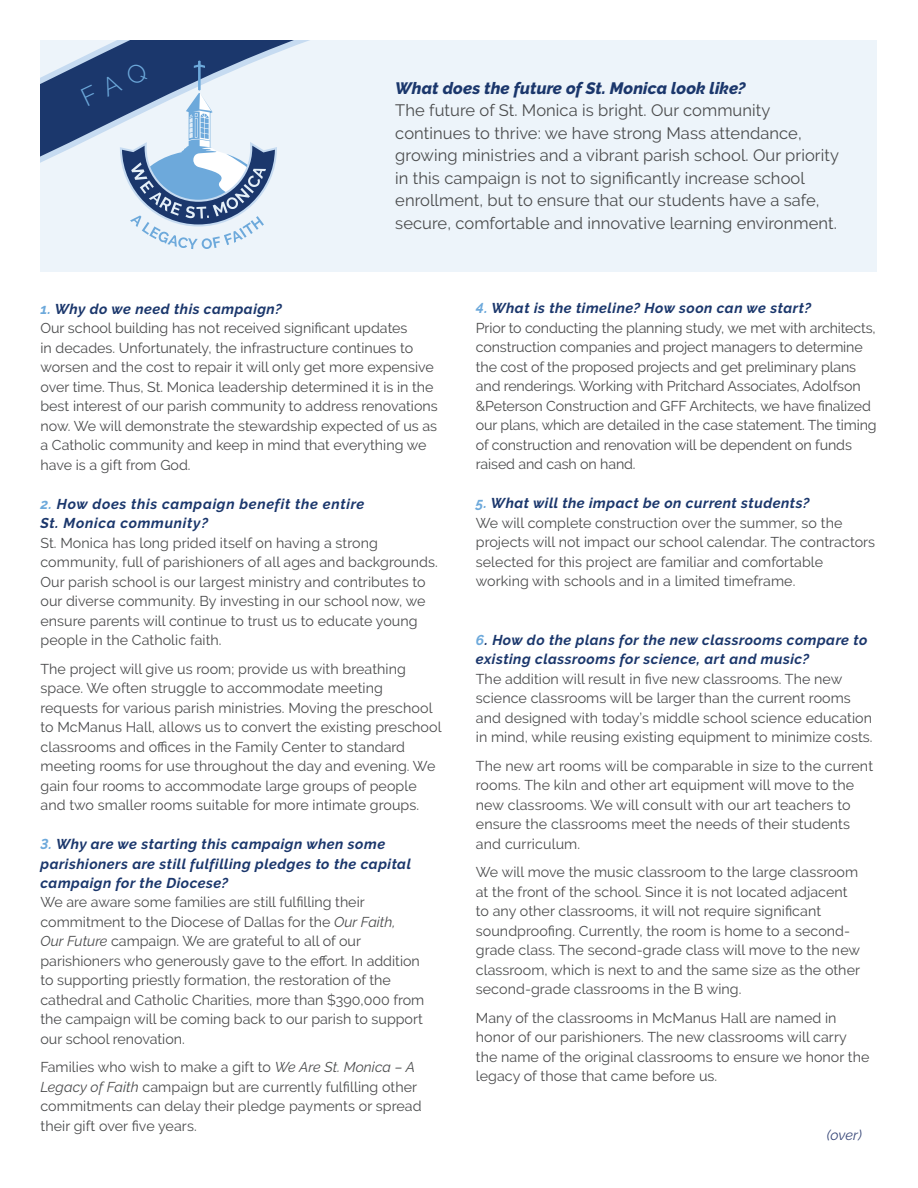
<style>
.page{position:relative;width:918px;height:1188px;background:#fff}
.page>*{position:absolute;margin:0;border:0;box-sizing:border-box;transform-origin:0 0}
.t1{font:16.5px/22.5px "Raleway";letter-spacing:.005em;color:#4b4c4d}
.t2{font:italic 800 16.5px "Raleway";letter-spacing:.005em;color:#1b376c}
.t3{font:14.25px/19.5px "Raleway";letter-spacing:.005em;color:#4b4c4d}
.t4{font:italic 700 14.25px/19.5px "Raleway";letter-spacing:.035em;color:#1b376c}
.t5{font:italic 14.25px "Raleway";color:#3b4a7a}
.s1{font-weight:700;font-style:italic;color:#6da9db}
.s2{font-weight:700;font-style:italic;color:#1b376c}
.s3{color:#6da9db}
.s4{font-style:italic}
</style>
<div class="page">
<div style="left:40px;top:40px;width:838px;height:232px;background:#edf4fa"></div>
<svg style="left:40px;top:40px;width:270px;height:123px"></svg>
<svg style="left:81px;top:60px;width:196px;height:189px"></svg>
<p class="t2" style="left:395px;top:79px;width:352px">What does the future of St. Monica look like?</p>
<p class="t1" style="left:395px;top:99px;width:445px">The future of St. Monica is bright. Our community continues to thrive: we have strong Mass attendance, growing ministries and a vibrant parish school. Our priority in this campaign is not to significantly increase school enrollment, but to ensure that our students have a safe, secure, comfortable and innovative learning environment.</p>
<p class="t3" style="left:40px;top:299px;width:399px"><span class="s1">1.</span> <span class="s2">Why do we need this campaign?<br></span>Our school building has not received significant updates<br>in decades. Unfortunately, the infrastructure continues to worsen and the cost to repair it will only get more expensive over time. Thus, St. Monica leadership determined it is in the best interest of our parish community to address renovations now. We will demonstrate the stewardship expected of us as a Catholic community and keep in mind that everything we have is a gift from God.</p>
<p class="t4" style="left:40px;top:494px;width:325px"><span class="s3">2.</span> How does this campaign benefit the entire<br>St. Monica community?</p>
<p class="t3" style="left:40px;top:533px;width:399px">St. Monica has long prided itself on having a strong community, full of parishioners of all ages and backgrounds.<br>Our parish school is our largest ministry and contributes to our diverse community. By investing in our school now, we ensure parents will continue to trust us to educate young people in the Catholic faith.</p>
<p class="t3" style="left:40px;top:659px;width:403px">The project will give us room; provide us with breathing space. We often struggle to accommodate meeting requests for various parish ministries. Moving the preschool to McManus Hall, allows us to convert the existing preschool classrooms and offices in the Family Center to standard meeting rooms for use throughout the day and evening. We gain four rooms to accommodate large groups of people and two smaller rooms suitable for more intimate groups.</p>
<p class="t4" style="left:40px;top:834px;width:372px"><span class="s3">3.</span> Why are we starting this campaign when some parishioners are still fulfilling pledges to the capital campaign for the Diocese?</p>
<p class="t3" style="left:40px;top:893px;width:385px">We are aware some families are still fulfilling their commitment to the Diocese of Dallas for the <span class="s4">Our Faith,<br>Our Future</span> campaign. We are grateful to all of our parishioners who generously gave to the effort. In addition to supporting priestly formation, the restoration of the cathedral and Catholic Charities, more than $390,000 from the campaign will be coming back to our parish to support our school renovation.</p>
<p class="t3" style="left:40px;top:1058px;width:383px">Families who wish to make a gift to <span class="s4">We Are St. Monica – A Legacy of Faith</span> campaign but are currently fulfilling other commitments can delay their pledge payments or spread their gift over five years.</p>
<p class="t3" style="left:476px;top:299px;width:402px"><span class="s1">4.</span> <span class="s2">What is the timeline? How soon can we start?<br></span>Prior to conducting the planning study, we met with architects, construction companies and project managers to determine the cost of the proposed projects and get preliminary plans and renderings. Working with Pritchard Associates, Adolfson &amp;Peterson Construction and GFF Architects, we have finalized our plans, which are detailed in the case statement. The timing of construction and renovation will be dependent on funds raised and cash on hand.</p>
<p class="t3" style="left:476px;top:494px;width:401px"><span class="s1">5.</span> <span class="s2">What will the impact be on current students?<br></span>We will complete construction over the summer, so the projects will not impact our school calendar. The contractors selected for this project are familiar and comfortable working with schools and in a limited timeframe.</p>
<p class="t4" style="left:476px;top:630px;width:393px"><span class="s3">6</span>. How do the plans for the new classrooms compare to existing classrooms for science, art and music?</p>
<p class="t3" style="left:476px;top:669px;width:398px">The addition will result in five new classrooms. The new science classrooms will be larger than the current rooms and designed with today’s middle school science education in mind, while reusing existing equipment to minimize costs.</p>
<p class="t3" style="left:476px;top:756px;width:399px">The new art rooms will be comparable in size to the current rooms. The kiln and other art equipment will move to the new classrooms. We will consult with our art teachers to ensure the classrooms meet the needs of their students and curriculum.</p>
<p class="t3" style="left:476px;top:862px;width:386px">We will move the music classroom to the large classroom at the front of the school. Since it is not located adjacent to any other classrooms, it will not require significant soundproofing. Currently, the room is home to a second&shy;grade class. The second-grade class will move to the new classroom, which is next to and the same size as the other second-grade classrooms in the B wing.</p>
<p class="t3" style="left:476px;top:1008px;width:395px">Many of the classrooms in McManus Hall are named in honor of our parishioners. The new classrooms will carry the name of the original classrooms to ensure we honor the legacy of those that came before us.</p>
<p class="t5" style="left:827px;top:1126px;width:37px">(over)</p>
</div>
